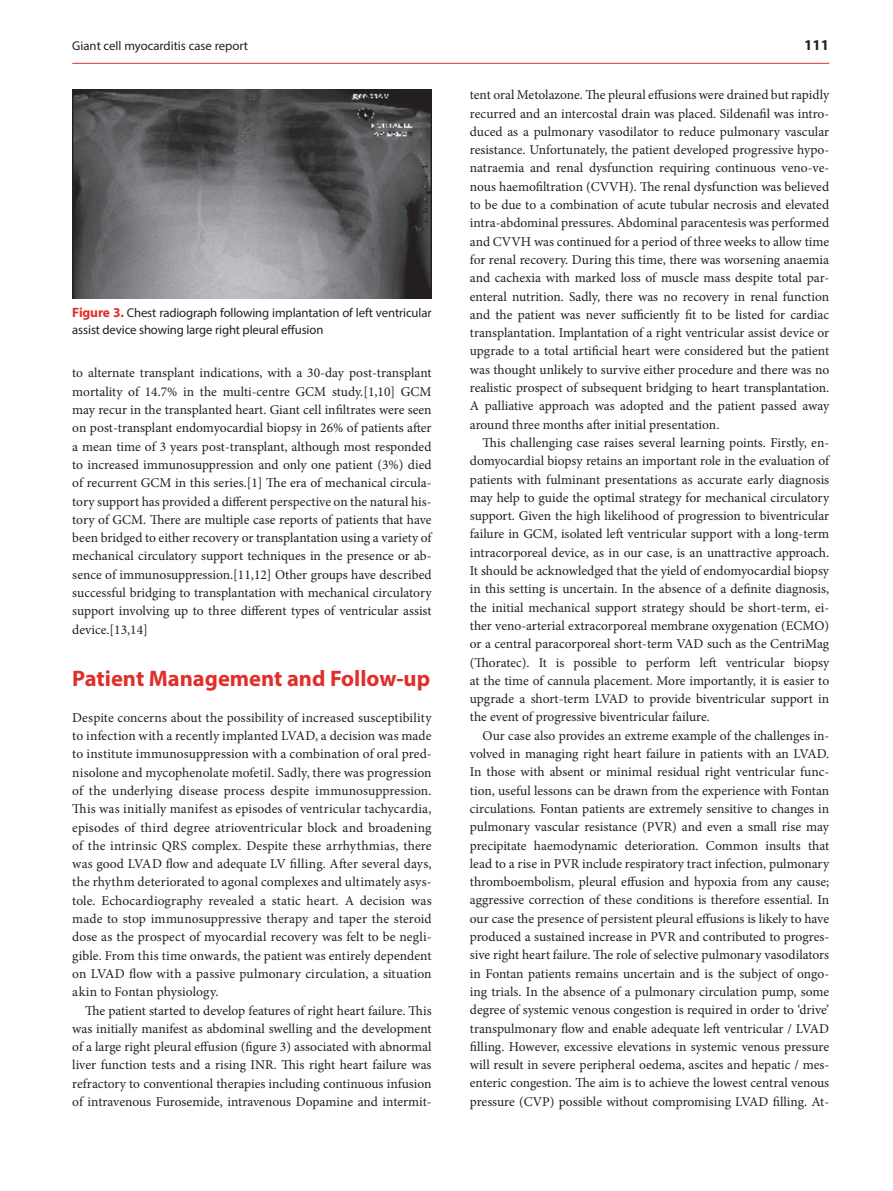
<style>
.page{position:relative;width:893px;height:1191px;background:#fff}
.page>*{position:absolute;margin:0;border:0;box-sizing:border-box;transform-origin:0 0}
.t1{font:700 22.5px "Myriad Pro";color:#e02f2b}
.t2{font:700 15px "Myriad Pro";color:#231f20}
.t3{font:13.5px/18.3px "Minion Pro";color:#231f20;text-align:justify}
.t4{font:12.75px/16.5px "Myriad Pro";letter-spacing:-.01em;color:#231f20}
.s1{font-weight:700;font-size:13.5px;color:#e02f2b}
</style>
<div class="page">
<hr style="left:72px;top:63px;width:757px;height:1px;background:#e02f2b">
<img style="left:72px;top:89px;width:360px;height:209px">
<p class="t4" style="left:72px;top:37px;width:177px">Giant cell myocarditis case report</p>
<p class="t2" style="left:804px;top:35px;width:26px">111</p>
<p class="t4" style="left:72px;top:304px;width:361px"><span class="s1">Figure 3.</span> Chest radiograph following implantation of left ventricular assist device showing large right pleural effusion</p>
<p class="t3" style="left:72px;top:364px;width:361px">to alternate transplant indications, with a 30‑day post‑transplant mortality of 14.7% in the multi‑centre GCM study.[1,10] GCM may recur in the transplanted heart. Giant cell infiltrates were seen on post‑transplant endomyocardial biopsy in 26% of patients after a mean time of 3 years post‑transplant, although most responded to increased immunosuppression and only one patient (3%) died of recurrent GCM in this series.[1] The era of mechanical circula‑ tory support has provided a different perspective on the natural his‑ tory of GCM. There are multiple case reports of patients that have been bridged to either recovery or transplantation using a variety of mechanical circulatory support techniques in the presence or ab‑ sence of immunosuppression.[11,12] Other groups have described successful bridging to transplantation with mechanical circulatory support involving up to three different types of ventricular assist device.[13,14]</p>
<h1 class="t1" style="left:72px;top:664px;width:359px">Patient Management and Follow‑up</h1>
<p class="t3" style="left:72px;top:708px;width:361px">Despite concerns about the possibility of increased susceptibility to infection with a recently implanted LVAD, a decision was made to institute immunosuppression with a combination of oral pred‑ nisolone and mycophenolate mofetil. Sadly, there was progression of the underlying disease process despite immunosuppression.<br>This was initially manifest as episodes of ventricular tachycardia, episodes of third degree atrioventricular block and broadening of the intrinsic QRS complex. Despite these arrhythmias, there was good LVAD flow and adequate LV filling. After several days, the rhythm deteriorated to agonal complexes and ultimately asys‑ tole. Echocardiography revealed a static heart. A decision was made to stop immunosuppressive therapy and taper the steroid dose as the prospect of myocardial recovery was felt to be negli‑ gible. From this time onwards, the patient was entirely dependent on LVAD flow with a passive pulmonary circulation, a situation akin to Fontan physiology.</p>
<p class="t3" style="left:72px;top:1001px;width:361px;text-indent:13px">The patient started to develop features of right heart failure. This was initially manifest as abdominal swelling and the development of a large right pleural effusion (figure 3) associated with abnormal liver function tests and a rising INR. This right heart failure was refractory to conventional therapies including continuous infusion of intravenous Furosemide, intravenous Dopamine and intermit‑</p>
<p class="t3" style="left:470px;top:86px;width:361px">tent oral Metolazone. The pleural effusions were drained but rapidly recurred and an intercostal drain was placed. Sildenafil was intro‑ duced as a pulmonary vasodilator to reduce pulmonary vascular resistance. Unfortunately, the patient developed progressive hypo‑ natraemia and renal dysfunction requiring continuous veno‑ve‑ nous haemofiltration (CVVH). The renal dysfunction was believed to be due to a combination of acute tubular necrosis and elevated intra‑abdominal pressures. Abdominal paracentesis was performed and CVVH was continued for a period of three weeks to allow time for renal recovery. During this time, there was worsening anaemia and cachexia with marked loss of muscle mass despite total par‑ enteral nutrition. Sadly, there was no recovery in renal function and the patient was never sufficiently fit to be listed for cardiac transplantation. Implantation of a right ventricular assist device or upgrade to a total artificial heart were considered but the patient was thought unlikely to survive either procedure and there was no realistic prospect of subsequent bridging to heart transplantation.<br>A palliative approach was adopted and the patient passed away around three months after initial presentation.</p>
<p class="t3" style="left:470px;top:433px;width:361px;text-indent:13px">This challenging case raises several learning points. Firstly, en‑ domyocardial biopsy retains an important role in the evaluation of patients with fulminant presentations as accurate early diagnosis may help to guide the optimal strategy for mechanical circulatory support. Given the high likelihood of progression to biventricular failure in GCM, isolated left ventricular support with a long‑term intracorporeal device, as in our case, is an unattractive approach.<br>It should be acknowledged that the yield of endomyocardial biopsy in this setting is uncertain. In the absence of a definite diagnosis, the initial mechanical support strategy should be short‑term, ei‑ ther veno‑arterial extracorporeal membrane oxygenation (ECMO) or a central paracorporeal short‑term VAD such as the CentriMag (Thoratec). It is possible to perform left ventricular biopsy at the time of cannula placement. More importantly, it is easier to upgrade a short‑term LVAD to provide biventricular support in the event of progressive biventricular failure.</p>
<p class="t3" style="left:470px;top:726px;width:361px;text-indent:13px">Our case also provides an extreme example of the challenges in‑ volved in managing right heart failure in patients with an LVAD.<br>In those with absent or minimal residual right ventricular func‑ tion, useful lessons can be drawn from the experience with Fontan circulations. Fontan patients are extremely sensitive to changes in pulmonary vascular resistance (PVR) and even a small rise may precipitate haemodynamic deterioration. Common insults that lead to a rise in PVR include respiratory tract infection, pulmonary thromboembolism, pleural effusion and hypoxia from any cause; aggressive correction of these conditions is therefore essential. In our case the presence of persistent pleural effusions is likely to have produced a sustained increase in PVR and contributed to progres‑ sive right heart failure. The role of selective pulmonary vasodilators in Fontan patients remains uncertain and is the subject of ongo‑ ing trials. In the absence of a pulmonary circulation pump, some degree of systemic venous congestion is required in order to ‘drive’ transpulmonary flow and enable adequate left ventricular / LVAD filling. However, excessive elevations in systemic venous pressure will result in severe peripheral oedema, ascites and hepatic / mes‑ enteric congestion. The aim is to achieve the lowest central venous pressure (CVP) possible without compromising LVAD filling. At‑</p>
</div>
